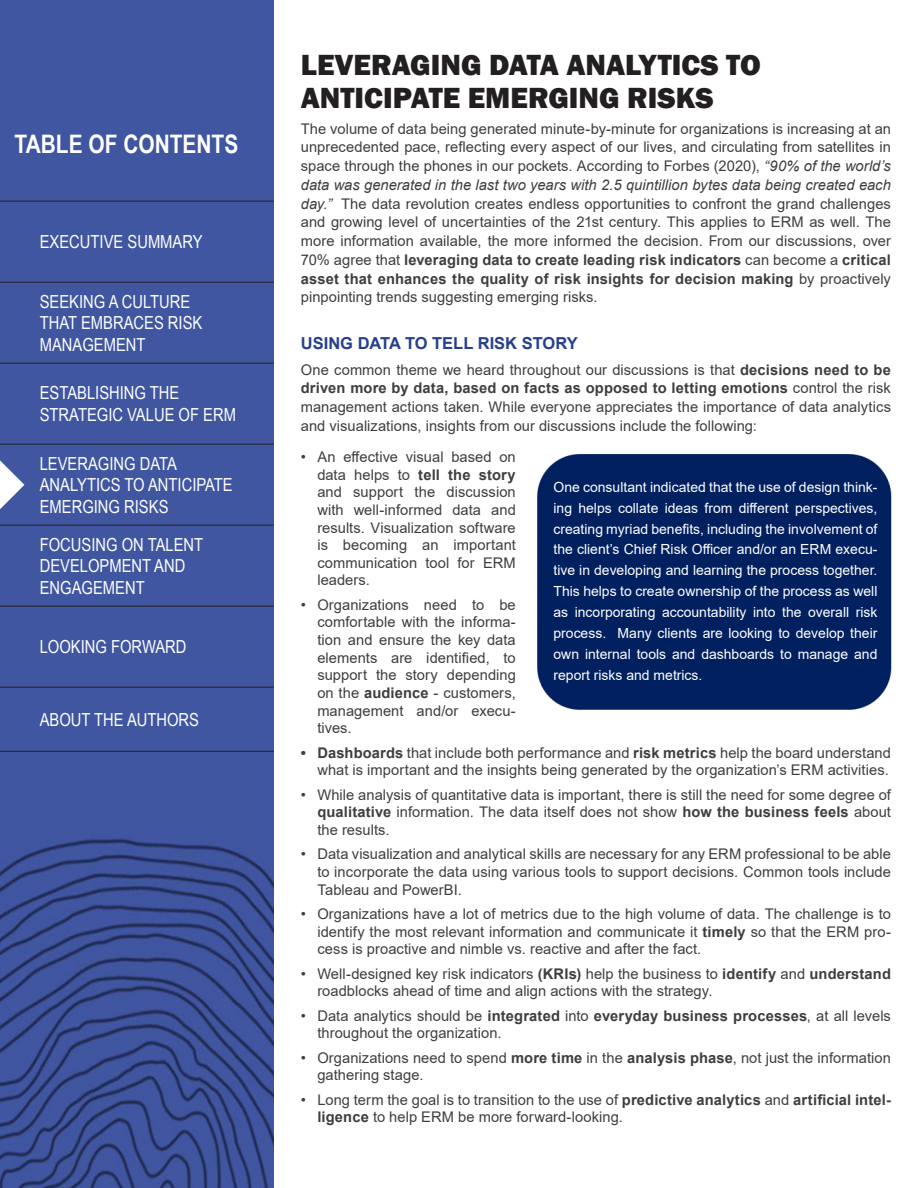
<style>
.page{position:relative;width:918px;height:1188px;background:#fff}
.page>*{position:absolute;margin:0;border:0;box-sizing:border-box;transform-origin:0 0}
.HEADING{font:800 30px/33px "Franklin Gothic";color:#231f20}
.t1{font:700 25.5px "Arial Narrow";color:#fff}
.t2{font:18px/21.6px "Arial Narrow";color:#fff}
.SUB_HEADING{font:700 16.5px "Arial";color:#253f8e}
.Paragraph{font:14.7px/17.7px "Arial";letter-spacing:.005em;color:#3e3e3f;text-align:justify}
.Paragraph_puzzle_LJ{font:13.95px/21px "Arial";color:#fff;text-align:justify}
.s1{font-style:italic}
.s2{font-weight:700}
</style>
<div class="page">
<img style="left:0;top:0;width:274px;height:1188px">
<hr style="left:0;top:282px;width:274px;height:1px;background:#231f20">
<hr style="left:0;top:363px;width:274px;height:1px;background:#231f20">
<hr style="left:0;top:444px;width:274px;height:1px;background:#231f20">
<hr style="left:0;top:525px;width:274px;height:1px;background:#231f20">
<hr style="left:0;top:201px;width:274px;height:1px;background:#231f20">
<hr style="left:0;top:606px;width:274px;height:1px;background:#231f20">
<hr style="left:0;top:687px;width:274px;height:1px;background:#231f20">
<hr style="left:0;top:751px;width:274px;height:1px;background:#231f20">
<svg style="left:0;top:460px;width:24px;height:49px"></svg>
<div style="left:537px;top:454px;width:355px;height:256px;background:#002060"></div>
<h2 class="t1" style="left:15px;top:125px;width:225px">TABLE OF CONTENTS</h2>
<p class="t2" style="left:40px;top:230px;width:164px">EXECUTIVE SUMMARY</p>
<p class="t2" style="left:40px;top:290px;width:164px">SEEKING A CULTURE<br>THAT EMBRACES RISK<br>MANAGEMENT</p>
<p class="t2" style="left:40px;top:382px;width:198px">ESTABLISHING THE<br>STRATEGIC VALUE OF ERM</p>
<p class="t2" style="left:40px;top:452px;width:195px">LEVERAGING DATA<br>ANALYTICS TO ANTICIPATE<br>EMERGING RISKS</p>
<p class="t2" style="left:40px;top:533px;width:165px">FOCUSING ON TALENT<br>DEVELOPMENT AND<br>ENGAGEMENT</p>
<p class="t2" style="left:40px;top:635px;width:148px">LOOKING FORWARD</p>
<p class="t2" style="left:40px;top:708px;width:161px">ABOUT THE AUTHORS</p>
<p class="HEADING" style="left:301px;top:48px;width:462px">LEVERAGING DATA ANALYTICS TO<br>ANTICIPATE EMERGING RISKS</p>
<p class="Paragraph" style="left:301px;top:119px;width:592px;line-height:18.8px">The volume of data being generated minute-by-minute for organizations is increasing at an unprecedented pace, reflecting every aspect of our lives, and circulating from satellites in space through the phones in our pockets. According to Forbes (2020), <span class="s1">“90% of the world’s data was generated in the last two years with 2.5 quintillion bytes data being created each day.”</span> The data revolution creates endless opportunities to confront the grand challenges and growing level of uncertainties of the 21st century. This applies to ERM as well. The more information available, the more informed the decision. From our discussions, over 70% agree that <span class="s2">leveraging data to create leading risk indicators</span> can become a <span class="s2">critical asset that enhances the quality of risk insights for decision making</span> by proactively pinpointing trends suggesting emerging risks.</p>
<p class="SUB_HEADING" style="left:301px;top:332px;width:278px">USING DATA TO TELL RISK STORY</p>
<p class="Paragraph" style="left:301px;top:360px;width:592px;line-height:18.8px">One common theme we heard throughout our discussions is that <span class="s2">decisions need to be driven more by data, based on facts as opposed to letting emotions</span> control the risk management actions taken. While everyone appreciates the importance of data analytics and visualizations, insights from our discussions include the following:</p>
<p class="Paragraph" style="left:317px;top:448px;width:200px;text-indent:-16px">• An effective visual based on data helps to <span class="s2">tell the story </span>and support the discussion with well-informed data and results. Visualization software is becoming an important communication tool for ERM leaders.</p>
<p class="Paragraph" style="left:317px;top:596px;width:200px;text-indent:-16px">• Organizations need to be comfortable with the informa&shy;tion and ensure the key data elements are identified, to support the story depending on the <span class="s2">audience</span> - customers, management and/or execu&shy;tives.</p>
<p class="Paragraph" style="left:301px;top:744px;width:592px;text-align:right"><span class="s2">• Dashboards</span> that include both performance and <span class="s2">risk metrics</span> help the board understand what is important and the insights being generated by the organization’s ERM activities.</p>
<p class="Paragraph" style="left:317px;top:786px;width:575px;text-indent:-16px">• While analysis of quantitative data is important, there is still the need for some degree of <span class="s2">qualitative</span> information. The data itself does not show <span class="s2">how the business feels</span> about the results.</p>
<p class="Paragraph" style="left:317px;top:845px;width:575px;text-indent:-16px">• Data visualization and analytical skills are necessary for any ERM professional to be able to incorporate the data using various tools to support decisions. Common tools include Tableau and PowerBI.</p>
<p class="Paragraph" style="left:317px;top:905px;width:575px;text-indent:-16px">• Organizations have a lot of metrics due to the high volume of data. The challenge is to identify the most relevant information and communicate it <span class="s2">timely</span> so that the ERM pro&shy;cess is proactive and nimble vs. reactive and after the fact.</p>
<p class="Paragraph" style="left:317px;top:965px;width:575px;text-indent:-16px">• Well-designed key risk indicators <span class="s2">(KRIs)</span> help the business to <span class="s2">identify</span> and <span class="s2">understand </span>roadblocks ahead of time and align actions with the strategy.</p>
<p class="Paragraph" style="left:317px;top:1007px;width:575px;text-indent:-16px">• Data analytics should be <span class="s2">integrated</span> into <span class="s2">everyday business processes</span>, at all levels throughout the organization.</p>
<p class="Paragraph" style="left:317px;top:1049px;width:575px;text-indent:-16px">• Organizations need to spend <span class="s2">more time</span> in the <span class="s2">analysis phase</span>, not just the information gathering stage.</p>
<p class="Paragraph" style="left:317px;top:1091px;width:575px;text-indent:-17px">• Long term the goal is to transition to the use of <span class="s2">predictive analytics</span> and <span class="s2">artificial intel&shy;ligence</span> to help ERM be more forward-looking.</p>
<p class="Paragraph_puzzle_LJ" style="left:554px;top:476px;width:325px">One consultant indicated that the use of design think&shy;ing helps collate ideas from different perspectives, creating myriad benefits, including the involvement of the client’s Chief Risk Officer and/or an ERM execu&shy;tive in developing and learning the process together.<br>This helps to create ownership of the process as well as incorporating accountability into the overall risk process. Many clients are looking to develop their own internal tools and dashboards to manage and report risks and metrics.</p>
</div>
